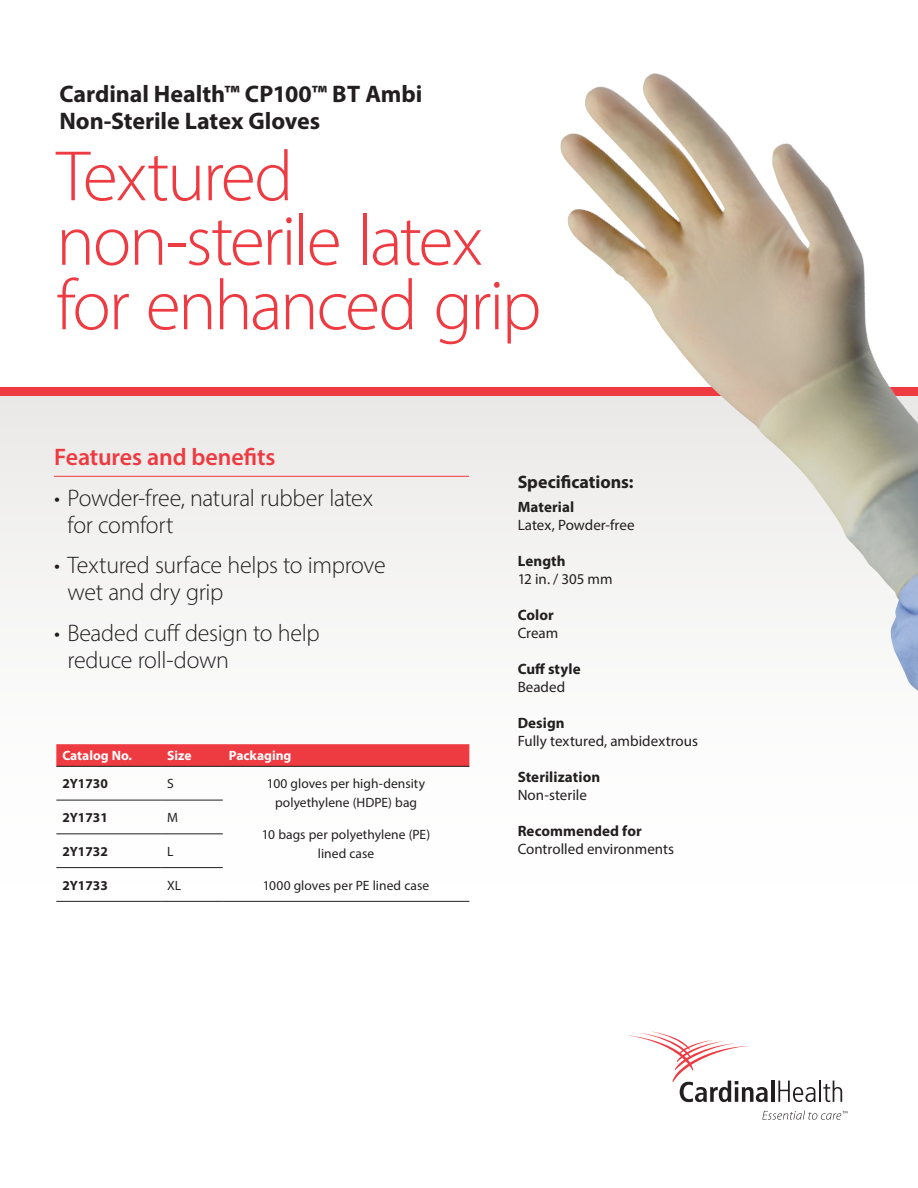
<style>
.page{position:relative;width:918px;height:1188px;background:#fff}
.page>*{position:absolute;margin:0;border:0;box-sizing:border-box;transform-origin:0 0}
.t1{font:300 72px/64.5px "Myriad Pro";letter-spacing:-.035em;color:#ee3a41}
.t2{font:300 24px/27px "Myriad Pro";letter-spacing:-.015em;color:#231f20}
.Body_Copy{font:700 24px/27px "Myriad Pro";color:#231f20}
.t3{font:600 24px "Myriad Pro";letter-spacing:-.005em;color:#ee3a41}
.t4{font:700 18px "Myriad Pro";color:#231f20}
.t5{font:15px "Myriad Pro";color:#231f20}
.t6{font:700 15px "Myriad Pro";letter-spacing:.005em;color:#231f20}
.t7{font:13.5px/19.5px "Myriad Pro";letter-spacing:.005em;color:#231f20;text-align:center}
.t8{font:700 13.5px "Myriad Pro";color:#231f20}
.t9{font:700 13.5px "Myriad Pro";color:#fff}
</style>
<div class="page">
<div style="left:0;top:388px;width:918px;height:503px;background:linear-gradient(to bottom,#ebeae9,#fff)"></div>
<div style="left:0;top:388px;width:918px;height:8px;background:#ee3a41"></div>
<svg style="left:762px;top:1110px;width:86px;height:10px"></svg>
<hr style="left:771px;top:1081px;width:4px;height:21px;background:#231f20">
<hr style="left:819px;top:1081px;width:2px;height:21px;background:#231f20">
<svg style="left:629px;top:1032px;width:139px;height:70px"></svg>
<svg style="left:823px;top:1081px;width:19px;height:21px"></svg>
<svg style="left:778px;top:1081px;width:38px;height:21px"></svg>
<hr style="left:54px;top:476px;width:415px;height:1px;background:#ee3a41">
<svg style="left:56px;top:744px;width:413px;height:22px;background:#ec3b42"></svg>
<hr style="left:56px;top:800px;width:105px;height:1px;background:#231f20">
<hr style="left:161px;top:800px;width:62px;height:1px;background:#231f20">
<hr style="left:56px;top:833px;width:105px;height:1px;background:#231f20">
<hr style="left:161px;top:833px;width:62px;height:1px;background:#231f20">
<hr style="left:56px;top:867px;width:105px;height:1px;background:#231f20">
<hr style="left:161px;top:867px;width:62px;height:1px;background:#231f20">
<hr style="left:56px;top:901px;width:105px;height:1px;background:#231f20">
<hr style="left:161px;top:901px;width:62px;height:1px;background:#231f20">
<hr style="left:223px;top:901px;width:246px;height:1px;background:#231f20">
<hr style="left:56px;top:766px;width:105px;height:1px;background:#231f20">
<hr style="left:161px;top:766px;width:62px;height:1px;background:#231f20">
<hr style="left:223px;top:766px;width:246px;height:1px;background:#231f20">
<img style="left:560px;top:73px;width:358px;height:618px">
<p class="Body_Copy" style="left:59px;top:80px;width:365px">Cardinal Health™ CP100™ BT Ambi<br>Non-Sterile Latex Gloves</p>
<p class="t1" style="left:56px;top:143px;width:487px">Textured non-sterile latex for enhanced grip</p>
<p class="t3" style="left:54px;top:442px;width:223px">Features and benefits</p>
<p class="t2" style="left:68px;top:484px;width:307px;text-indent:-14px">• Powder-free, natural rubber latex for comfort</p>
<p class="t2" style="left:68px;top:551px;width:320px;text-indent:-14px">• Textured surface helps to improve wet and dry grip</p>
<p class="t2" style="left:68px;top:619px;width:254px;text-indent:-14px">• Beaded cuff design to help reduce roll-down</p>
<p class="t9" style="left:62px;top:747px;width:71px">Catalog No.</p>
<p class="t9" style="left:167px;top:747px;width:26px">Size</p>
<p class="t9" style="left:229px;top:747px;width:64px">Packaging</p>
<p class="t8" style="left:62px;top:775px;width:47px">2Y1730</p>
<p class="t7" style="left:167px;top:774px;width:8px">S</p>
<p class="t7" style="left:267px;top:773px;width:160px">100 gloves per high-density polyethylene (HDPE) bag</p>
<p class="t7" style="left:262px;top:824px;width:170px">10 bags per polyethylene (PE) lined case</p>
<p class="t7" style="left:263px;top:875px;width:168px">1000 gloves per PE lined case</p>
<p class="t8" style="left:62px;top:809px;width:47px">2Y1731</p>
<p class="t7" style="left:167px;top:808px;width:12px">M</p>
<p class="t8" style="left:62px;top:842px;width:47px">2Y1732</p>
<p class="t7" style="left:167px;top:841px;width:8px">L</p>
<p class="t8" style="left:62px;top:876px;width:47px">2Y1733</p>
<p class="t7" style="left:167px;top:875px;width:16px">XL</p>
<p class="t4" style="left:518px;top:470px;width:117px">Specifications:</p>
<p class="t6" style="left:518px;top:497px;width:58px">Material</p>
<p class="t5" style="left:518px;top:516px;width:118px">Latex, Powder-free</p>
<p class="t6" style="left:518px;top:551px;width:50px">Length</p>
<p class="t5" style="left:518px;top:570px;width:96px">12 in. / 305 mm</p>
<p class="t6" style="left:518px;top:605px;width:38px">Color</p>
<p class="t5" style="left:518px;top:624px;width:42px">Cream</p>
<p class="t6" style="left:518px;top:659px;width:64px">Cuff style</p>
<p class="t5" style="left:518px;top:678px;width:49px">Beaded</p>
<p class="t6" style="left:518px;top:713px;width:49px">Design</p>
<p class="t5" style="left:518px;top:732px;width:182px">Fully textured, ambidextrous</p>
<p class="t6" style="left:518px;top:767px;width:84px">Sterilization</p>
<p class="t5" style="left:518px;top:786px;width:71px">Non-sterile</p>
<p class="t6" style="left:518px;top:821px;width:126px">Recommended for</p>
<p class="t5" style="left:518px;top:840px;width:158px">Controlled environments</p>
</div>
